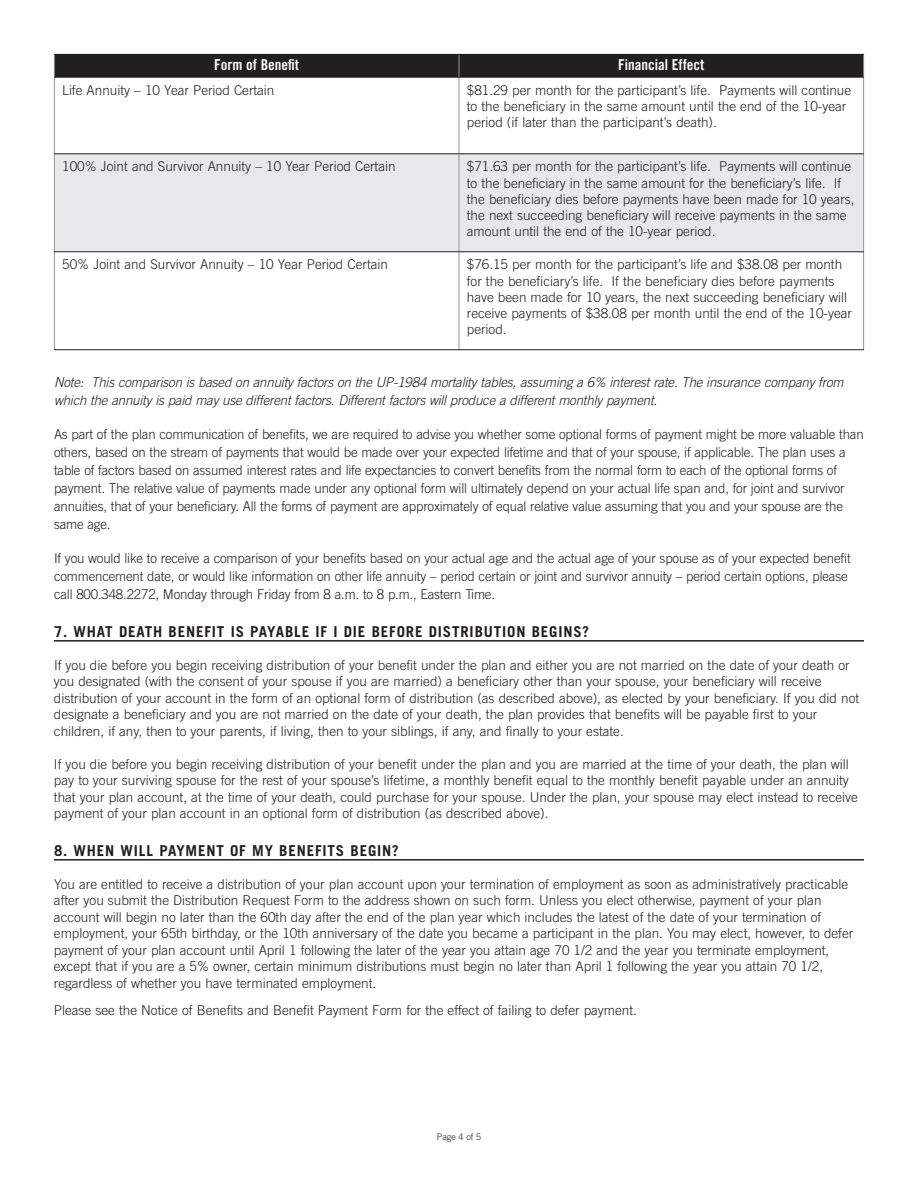
<style>
.page{position:relative;width:918px;height:1188px;background:#fff}
.page>*{position:absolute;margin:0;border:0;box-sizing:border-box;transform-origin:0 0}
.t1{font:700 15px "Trade Gothic";letter-spacing:.055em;color:#231f20}
.t2{font:15px "Trade Gothic Bold Cond Twenty";color:#fff}
.t3{font:300 13.5px/16.5px "Trade Gothic";color:#231f20}
.t4{font:italic 300 13.5px/18px "Trade Gothic";letter-spacing:-.01em;color:#231f20}
.t5{font:300 9px "Trade Gothic";color:#231f20}
</style>
<div class="page">
<hr style="left:54px;top:640px;width:810px;height:2px;background:#231f20">
<hr style="left:54px;top:859px;width:810px;height:2px;background:#231f20">
<div style="left:54px;top:54px;width:405px;height:23px;background:#231f20"></div>
<div style="left:459px;top:54px;width:405px;height:23px;background:#231f20"></div>
<div style="left:54px;top:154px;width:405px;height:98px;background:#e7e8e9"></div>
<div style="left:459px;top:154px;width:405px;height:98px;background:#e7e8e9"></div>
<hr style="left:54px;top:54px;width:1px;height:296px;background:#939598">
<hr style="left:459px;top:54px;width:1px;height:296px;background:#939598">
<hr style="left:863px;top:54px;width:1px;height:296px;background:#939598">
<hr style="left:54px;top:54px;width:810px;height:1px;background:#231f20">
<hr style="left:54px;top:77px;width:810px;height:1px;background:#231f20">
<hr style="left:54px;top:153px;width:810px;height:1px;background:#231f20">
<hr style="left:54px;top:251px;width:810px;height:1px;background:#231f20">
<hr style="left:54px;top:349px;width:810px;height:1px;background:#231f20">
<p class="t2" style="left:214px;top:59px;width:86px">Form of Benefit</p>
<p class="t2" style="left:618px;top:59px;width:88px">Financial Effect</p>
<p class="t3" style="left:62px;top:83px;width:214px">Life Annuity – 10 Year Period Certain</p>
<p class="t3" style="left:467px;top:83px;width:386px">$81.29 per month for the participant’s life. Payments will continue to the beneficiary in the same amount until the end of the 10-year period (if later than the participant’s death).</p>
<p class="t3" style="left:62px;top:160px;width:335px">100% Joint and Survivor Annuity – 10 Year Period Certain</p>
<p class="t3" style="left:467px;top:160px;width:389px">$71.63 per month for the participant’s life. Payments will continue to the beneficiary in the same amount for the beneficiary’s life. If the beneficiary dies before payments have been made for 10 years, the next succeeding beneficiary will receive payments in the same amount until the end of the 10-year period.</p>
<p class="t3" style="left:62px;top:257px;width:327px">50% Joint and Survivor Annuity – 10 Year Period Certain</p>
<p class="t3" style="left:467px;top:258px;width:387px">$76.15 per month for the participant’s life and $38.08 per month for the beneficiary’s life. If the beneficiary dies before payments have been made for 10 years, the next succeeding beneficiary will receive payments of $38.08 per month until the end of the 10-year period.</p>
<p class="t4" style="left:54px;top:374px;width:791px">Note: This comparison is based on annuity factors on the UP-1984 mortality tables, assuming a 6% interest rate. The insurance company from which the annuity is paid may use different factors. Different factors will produce a different monthly payment.</p>
<p class="t3" style="left:54px;top:426px;width:811px;line-height:18px">As part of the plan communication of benefits, we are required to advise you whether some optional forms of payment might be more valuable than others, based on the stream of payments that would be made over your expected lifetime and that of your spouse, if applicable. The plan uses a table of factors based on assumed interest rates and life expectancies to convert benefits from the normal form to each of the optional forms of payment. The relative value of payments made under any optional form will ultimately depend on your actual life span and, for joint and survivor annuities, that of your beneficiary. All the forms of payment are approximately of equal relative value assuming that you and your spouse are the same age.</p>
<p class="t3" style="left:54px;top:550px;width:798px;line-height:18px">If you would like to receive a comparison of your benefits based on your actual age and the actual age of your spouse as of your expected benefit commencement date, or would like information on other life annuity – period certain or joint and survivor annuity – period certain options, please call 800.348.2272, Monday through Friday from 8 a.m. to 8 p.m., Eastern Time.</p>
<p class="t1" style="left:54px;top:626px;width:537px">7. WHAT DEATH BENEFIT IS PAYABLE IF I DIE BEFORE DISTRIBUTION BEGINS?</p>
<p class="t3" style="left:54px;top:658px;width:807px">If you die before you begin receiving distribution of your benefit under the plan and either you are not married on the date of your death or you designated (with the consent of your spouse if you are married) a beneficiary other than your spouse, your beneficiary will receive distribution of your account in the form of an optional form of distribution (as described above), as elected by your beneficiary. If you did not designate a beneficiary and you are not married on the date of your death, the plan provides that benefits will be payable first to your children, if any, then to your parents, if living, then to your siblings, if any, and finally to your estate.</p>
<p class="t3" style="left:54px;top:757px;width:805px">If you die before you begin receiving distribution of your benefit under the plan and you are married at the time of your death, the plan will pay to your surviving spouse for the rest of your spouse’s lifetime, a monthly benefit equal to the monthly benefit payable under an annuity that your plan account, at the time of your death, could purchase for your spouse. Under the plan, your spouse may elect instead to receive payment of your plan account in an optional form of distribution (as described above).</p>
<p class="t1" style="left:54px;top:845px;width:346px">8. WHEN WILL PAYMENT OF MY BENEFITS BEGIN?</p>
<p class="t3" style="left:54px;top:877px;width:801px">You are entitled to receive a distribution of your plan account upon your termination of employment as soon as administratively practicable after you submit the Distribution Request Form to the address shown on such form. Unless you elect otherwise, payment of your plan account will begin no later than the 60th day after the end of the plan year which includes the latest of the date of your termination of employment, your 65th birthday, or the 10th anniversary of the date you became a participant in the plan. You may elect, however, to defer payment of your plan account until April 1 following the later of the year you attain age 70 1/2 and the year you terminate employment, except that if you are a 5% owner, certain minimum distributions must begin no later than April 1 following the year you attain 70 1/2, regardless of whether you have terminated employment.</p>
<p class="t3" style="left:54px;top:1003px;width:585px">Please see the Notice of Benefits and Benefit Payment Form for the effect of failing to defer payment.</p>
<p class="t5" style="left:437px;top:1134px;width:46px">Page 4 of 5</p>
</div>
